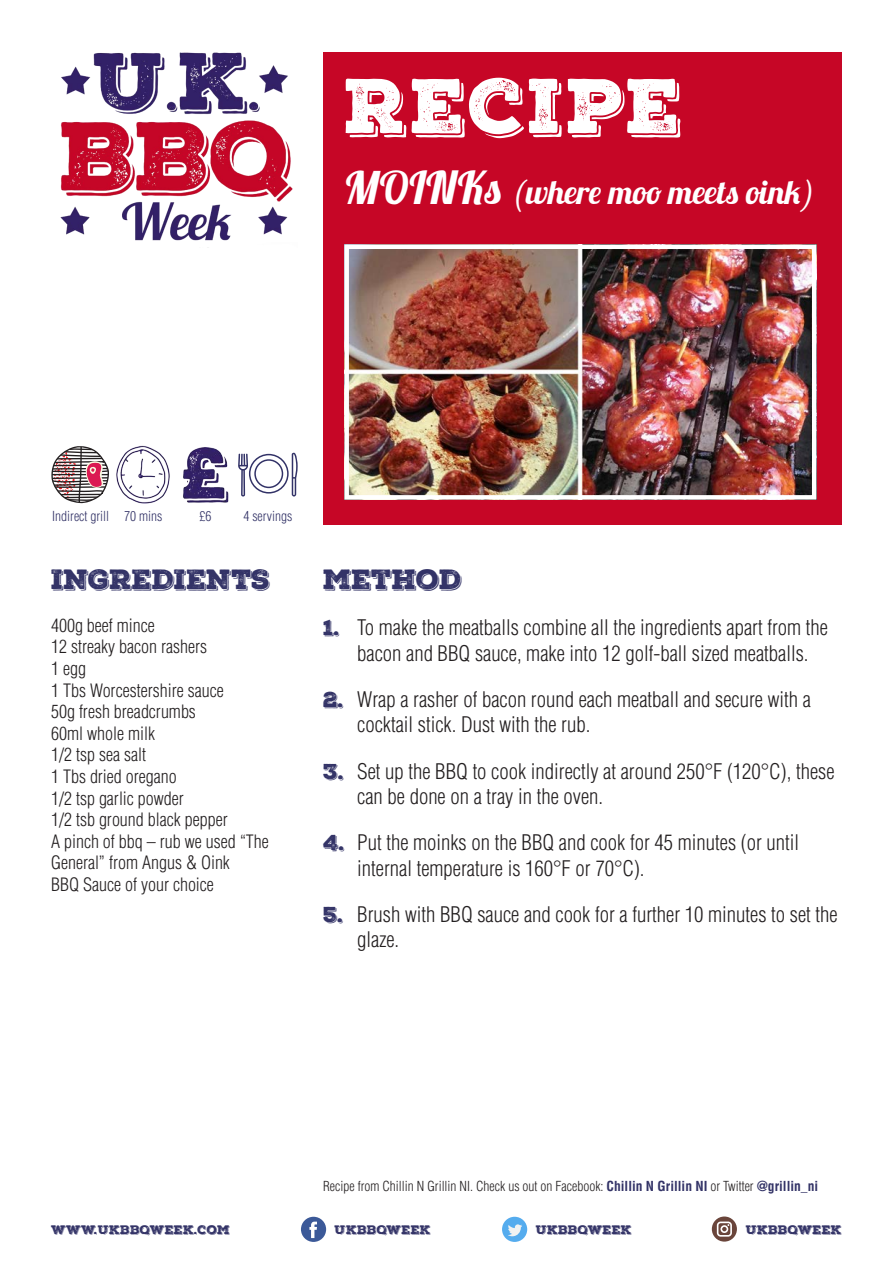
<style>
.page{position:relative;width:893px;height:1263px;background:#fff}
.page>*{position:absolute;margin:0;border:0;box-sizing:border-box;transform-origin:0 0}
.t1{font:75px "Nexa Rust Slab Black Shadow 01";letter-spacing:.04em;color:#fff}
.t2{font:33px "Lobster 1.3";color:#fff}
.Heading{font:27px "Nexa Rust Slab Black Shadow 01";color:#333367}
.t3{font:300 condensed 21px/25.2px "Helvetica LT Std";color:#231f20}
.t4{font:300 condensed 18px/21.6px "Helvetica LT Std";color:#231f20}
.t5{font:300 condensed 13.5px "Helvetica LT Std";color:#231f20}
.Text{font:300 condensed 13.5px "Helvetica LT Std";color:#333367}
.t6{font:12px "Nexa Rust Slab Black Shadow 01";letter-spacing:.03em;color:#333367}
.s1{font-size:45px}
.s2{font-family:"Nexa Rust Slab Black Shadow 01";font-weight:400;font-stretch:normal;color:#333367}
.s3{font-weight:700;color:#333367}
</style>
<div class="page">
<svg style="left:712px;top:1216px;width:25px;height:25px"></svg>
<div style="left:502px;top:1217px;width:25px;height:25px;background:#55acee;border-radius:50%"></div>
<svg style="left:508px;top:1224px;width:14px;height:12px"></svg>
<div style="left:301px;top:1217px;width:25px;height:25px;background:#3b5998;border-radius:50%"></div>
<svg style="left:309px;top:1221px;width:8px;height:17px"></svg>
<div style="left:323px;top:52px;width:518px;height:472px;background:#c60626"></div>
<img style="left:60px;top:52px;width:233px;height:189px">
<img style="left:349px;top:249px;width:462px;height:246px">
<div style="left:344px;top:244px;width:472px;height:256px;border:4px solid #fff"></div>
<svg style="left:51px;top:446px;width:58px;height:57px"></svg>
<img style="left:116px;top:446px;width:54px;height:57px">
<img style="left:183px;top:447px;width:46px;height:56px">
<svg style="left:238px;top:453px;width:60px;height:43px"></svg>
<p class="t1" style="left:344px;top:55px;width:338px">RECIPE</p>
<p class="t2" style="left:344px;top:171px;width:472px"><span class="s1">MOINKs</span> (where moo meets oink)</p>
<p class="Text" style="left:52px;top:507px;width:58px">Indirect grill</p>
<p class="Text" style="left:124px;top:507px;width:40px">70 mins</p>
<p class="Text" style="left:200px;top:507px;width:13px">£6</p>
<p class="Text" style="left:243px;top:507px;width:50px">4 servings</p>
<p class="Heading" style="left:51px;top:560px;width:220px">INGREDIENTS</p>
<p class="t4" style="left:51px;top:614px;width:105px">400g beef mince</p>
<p class="t4" style="left:51px;top:636px;width:157px">12 streaky bacon rashers</p>
<p class="t4" style="left:51px;top:657px;width:36px">1 egg</p>
<p class="t4" style="left:51px;top:679px;width:174px">1 Tbs Worcestershire sauce</p>
<p class="t4" style="left:51px;top:701px;width:146px">50g fresh breadcrumbs</p>
<p class="t4" style="left:51px;top:722px;width:105px">60ml whole milk</p>
<p class="t4" style="left:51px;top:744px;width:96px">1/2 tsp sea salt</p>
<p class="t4" style="left:51px;top:765px;width:127px">1 Tbs dried oregano</p>
<p class="t4" style="left:51px;top:787px;width:134px">1/2 tsp garlic powder</p>
<p class="t4" style="left:51px;top:809px;width:178px">1/2 tsb ground black pepper</p>
<p class="t4" style="left:51px;top:830px;width:219px">A pinch of bbq – rub we used “The<br>General” from Angus &amp; Oink</p>
<p class="t4" style="left:51px;top:873px;width:164px">BBQ Sauce of your choice</p>
<p class="Heading" style="left:323px;top:560px;width:140px">METHOD</p>
<p class="t3" style="left:357px;top:615px;width:472px;text-indent:-34px"><span class="s2">1.</span> To make the meatballs combine all the ingredients apart from the bacon and BBQ sauce, make into 12 golf-ball sized meatballs.</p>
<p class="t3" style="left:357px;top:687px;width:455px;text-indent:-34px"><span class="s2">2.</span> Wrap a rasher of bacon round each meatball and secure with a cocktail stick. Dust with the rub.</p>
<p class="t3" style="left:357px;top:758px;width:479px;text-indent:-34px"><span class="s2">3.</span> Set up the BBQ to cook indirectly at around 250°F (120°C), these can be done on a tray in the oven.</p>
<p class="t3" style="left:357px;top:830px;width:443px;text-indent:-34px"><span class="s2">4.</span> Put the moinks on the BBQ and cook for 45 minutes (or until internal temperature is 160°F or 70°C).</p>
<p class="t3" style="left:357px;top:902px;width:482px;text-indent:-34px"><span class="s2">5.</span> Brush with BBQ sauce and cook for a further 10 minutes to set the glaze.</p>
<p class="t5" style="left:323px;top:1177px;width:497px">Recipe from Chillin N Grillin NI. Check us out on Facebook: <span class="s3">Chillin N Grillin NI</span> or Twitter <span class="s3">@grillin_ni</span></p>
<p class="t6" style="left:51px;top:1222px;width:180px">WWW.UKBBQWEEK.COM</p>
<p class="t6" style="left:335px;top:1222px;width:97px">UKBBQWEEK</p>
<p class="t6" style="left:536px;top:1222px;width:97px">UKBBQWEEK</p>
<p class="t6" style="left:746px;top:1222px;width:97px">UKBBQWEEK</p>
</div>
